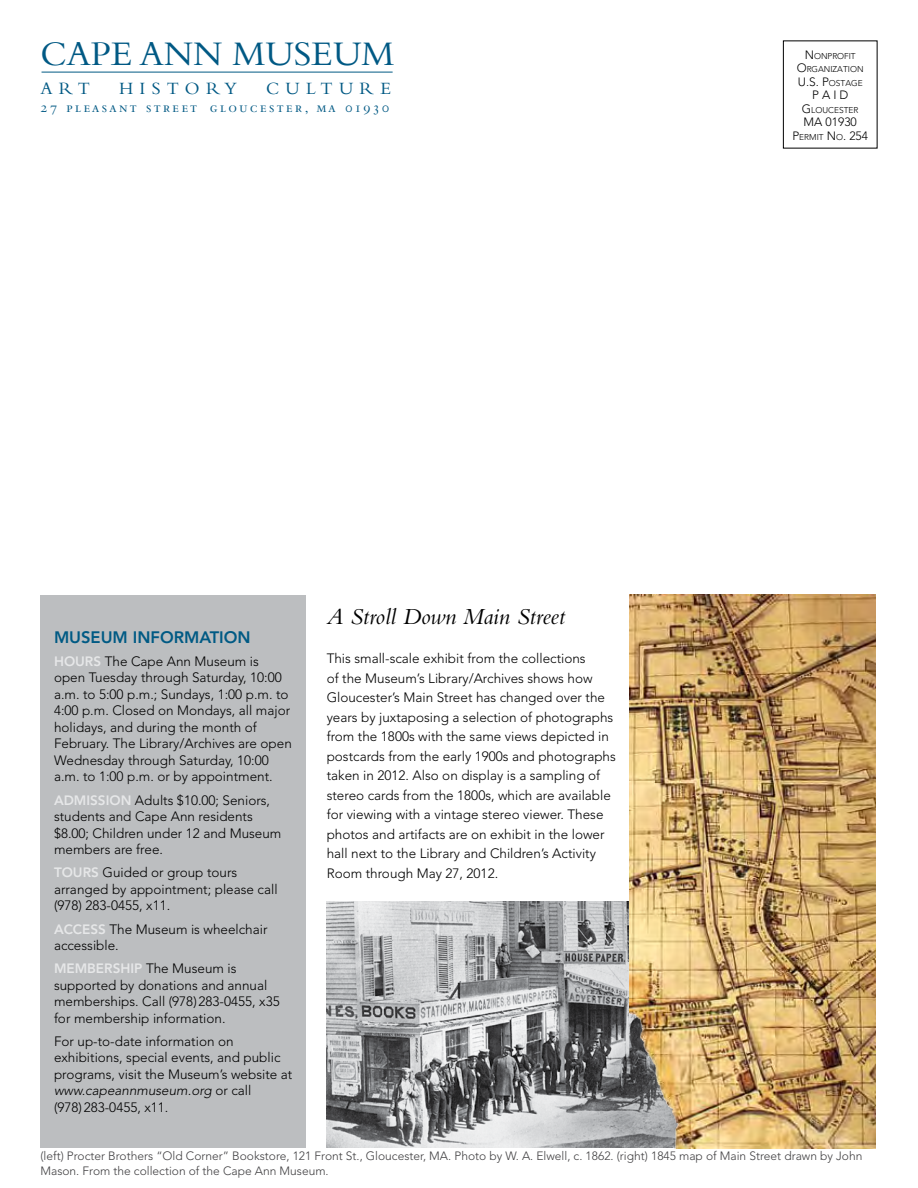
<style>
.page{position:relative;width:918px;height:1188px;background:#fff}
.page>*{position:absolute;margin:0;border:0;box-sizing:border-box;transform-origin:0 0}
.t1{font:36px "Bembo Std";color:#005984}
.t2{font:italic 24px "Bembo Std";color:#000}
.t3{font:18px "Bembo Std";letter-spacing:.35em;color:#005984}
.t4{font:800 16.5px "Avenir LT Std";color:#005a84}
.t5{font:15px "Bembo Std";letter-spacing:.15em;color:#005984}
.t6{font:300 13.5px/16.5px "Avenir LT Std";color:#000}
.t7{font:800 13.5px "Avenir LT Std";color:#e6e7e8}
.t8{font:300 12px/14.4px "Avenir LT Std";color:#414042}
.t9{font:300 12px/13.5px "Avenir LT Std";color:#000;text-align:center}
.t10{font:300 8.4px/13.5px "Avenir LT Std";color:#000;text-align:center}
.s1{font-size:12px}
.s2{font-size:8.4px}
.s3{font-weight:800;color:#e6e7e8}
.s4{font-style:italic}
</style>
<div class="page">
<img style="left:327px;top:902px;width:303px;height:246px">
<hr style="left:42px;top:72px;width:351px;height:1px;background:#005984">
<div style="left:40px;top:595px;width:266px;height:553px;background:#bcbec0"></div>
<img style="left:630px;top:595px;width:246px;height:553px">
<h1 class="t1" style="left:40px;top:33px;width:356px">CAPE ANN MUSEUM</h1>
<h3 class="t3" style="left:40px;top:78px;width:51px">ART</h3>
<h3 class="t3" style="left:119px;top:78px;width:120px">HISTORY</h3>
<h3 class="t3" style="left:266px;top:78px;width:126px">CULTURE</h3>
<p class="t5" style="left:40px;top:99px;width:350px">27 pleasant street gloucester, ma 01930</p>
<p class="t10" style="left:797px;top:49px;width:67px"><span class="s1">N</span>ON PROFIT<br><span class="s1">O</span>RGAN IZATION<br><span class="s1">U.S. P</span>OSTAGE</p>
<p class="t9" style="left:812px;top:88px;width:38px">PAI D</p>
<p class="t10" style="left:802px;top:103px;width:58px"><span class="s1">G</span> LOUCESTER</p>
<p class="t9" style="left:792px;top:115px;width:77px">MA 01930<br>P<span class="s2">ERM IT</span> N<span class="s2">O</span>. 254</p>
<h2 class="t2" style="left:327px;top:603px;width:240px">A Stroll Down Main Street</h2>
<p class="t6" style="left:327px;top:649px;width:291px;line-height:19.5px">This small-scale exhibit from the collections<br>of the Museum’s Library/Archives shows how Gloucester’s Main Street has changed over the years by juxtaposing a selection of photographs from the 1800s with the same views depicted in postcards from the early 1900s and photographs taken in 2012. Also on display is a sampling of stereo cards from the 1800s, which are available for viewing with a vintage stereo viewer. These photos and artifacts are on exhibit in the lower hall next to the Library and Children’s Activity Room through May 27, 2012.</p>
<p class="t4" style="left:54px;top:627px;width:198px">MUSEUM INFORMATION</p>
<p class="t7" style="left:54px;top:653px;width:21px">HOURS</p>
<p class="t6" style="left:54px;top:653px;width:239px;text-indent:51px">The Cape Ann Museum is open Tuesday through Saturday, 10:00 a.m. to 5:00 p.m.; Sundays, 1:00 p.m. to 4:00 p.m. Closed on Mondays, all major holidays, and during the month of February. The Library/Archives are open Wednesday through Saturday, 10:00 a.m. to 1:00 p.m. or by appointment.</p>
<p class="t7" style="left:54px;top:792px;width:29px">ADMISSION</p>
<p class="t6" style="left:54px;top:792px;width:229px;text-indent:81px">Adults $10.00; Seniors, students and Cape Ann residents $8.00; Children under 12 and Museum members are free.</p>
<p class="t7" style="left:54px;top:865px;width:18px">TOURS</p>
<p class="t6" style="left:54px;top:864px;width:225px;text-indent:49px">Guided or group tours arranged by appointment; please call (978) 283-0455, x11.</p>
<p class="t7" style="left:54px;top:921px;width:37px">ACCESS</p>
<p class="t6" style="left:54px;top:921px;width:215px;text-indent:55px">The Museum is wheelchair accessible.</p>
<p class="t7" style="left:54px;top:961px;width:51px">MEMBERSHI</p>
<p class="t6" style="left:54px;top:960px;width:227px;text-indent:80px"><span class="s3">P</span> The Museum is supported by donations and annual memberships. Call (978)283-0455, x35 for membership information.</p>
<p class="t6" style="left:54px;top:1033px;width:240px">For up-to-date information on exhibitions, special events, and public programs, visit the Museum’s website at <span class="s4">www.capeannmuseum.org</span> or call (978)283-0455, x11.</p>
<p class="t8" style="left:40px;top:1149px;width:823px">(left) Procter Brothers “Old Corner” Bookstore, 121 Front St., Gloucester, MA. Photo by W. A. Elwell, c. 1862. (right) 1845 map of Main Street drawn by John<br>Mason. From the collection of the Cape Ann Museum.</p>
</div>
